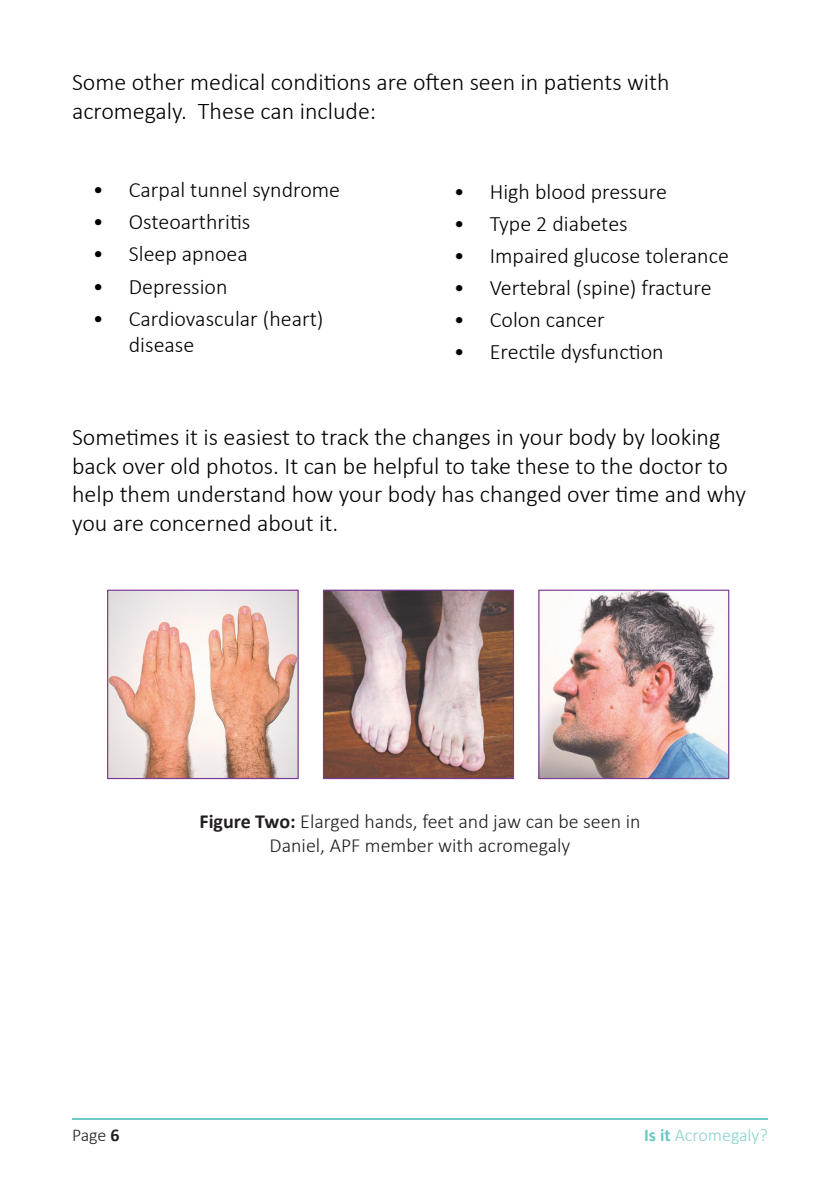
<style>
.page{position:relative;width:840px;height:1191px;background:#fff}
.page>*{position:absolute;margin:0;border:0;box-sizing:border-box;transform-origin:0 0}
.Body_text{font:300 24px/28.8px "Calibri";color:#000}
.t1{font:300 22px/26.4px "Calibri";color:#000}
.Captions{font:300 20px/24px "Calibri";color:#231f20;text-align:center}
.t2{font:300 18px "Calibri";color:#89d2d1}
.t3{font:300 18px "Calibri";color:#231f20}
.s1{font-weight:700}
.s2{font-weight:700;color:#6ac8c7}
</style>
<div class="page">
<hr style="left:72px;top:1118px;width:695px;height:2px;background:#6ac8c7">
<img style="left:325px;top:591px;width:186px;height:186px">
<div style="left:323px;top:589px;width:190px;height:190px;border:1px solid #793b93"></div>
<img style="left:540px;top:591px;width:187px;height:186px">
<div style="left:538px;top:589px;width:191px;height:190px;border:1px solid #793b93"></div>
<img style="left:109px;top:591px;width:187px;height:186px">
<div style="left:107px;top:589px;width:191px;height:190px;border:1px solid #793b93"></div>
<p class="Body_text" style="left:72px;top:67px;width:598px">Some other medical conditions are often seen in patients with acromegaly. These can include:</p>
<p class="t1" style="left:93px;top:177px;width:249px">• Carpal tunnel syndrome</p>
<p class="t1" style="left:93px;top:209px;width:159px">• Osteoarthritis</p>
<p class="t1" style="left:93px;top:241px;width:156px">• Sleep apnoea</p>
<p class="t1" style="left:93px;top:273px;width:136px">• Depression</p>
<p class="t1" style="left:129px;top:305px;width:196px;text-indent:-36px">• Cardiovascular (heart) disease</p>
<p class="t1" style="left:453px;top:178px;width:214px">• High blood pressure</p>
<p class="t1" style="left:453px;top:210px;width:175px">• Type 2 diabetes</p>
<p class="t1" style="left:453px;top:242px;width:276px">• Impaired glucose tolerance</p>
<p class="t1" style="left:453px;top:274px;width:259px">• Vertebral (spine) fracture</p>
<p class="t1" style="left:453px;top:306px;width:152px">• Colon cancer</p>
<p class="t1" style="left:453px;top:338px;width:211px">• Erectile dysfunction</p>
<p class="Body_text" style="left:72px;top:422px;width:675px">Sometimes it is easiest to track the changes in your body by looking back over old photos. It can be helpful to take these to the doctor to help them understand how your body has changed over time and why you are concerned about it.</p>
<p class="Captions" style="left:199px;top:809px;width:442px"><span class="s1">Figure Two:</span> Elarged hands, feet and jaw can be seen in<br>Daniel, APF member with acromegaly</p>
<p class="t3" style="left:72px;top:1124px;width:49px">Page <span class="s1">6</span></p>
<p class="t2" style="left:643px;top:1124px;width:125px"><span class="s2">Is it</span> Acromegaly?</p>
</div>
